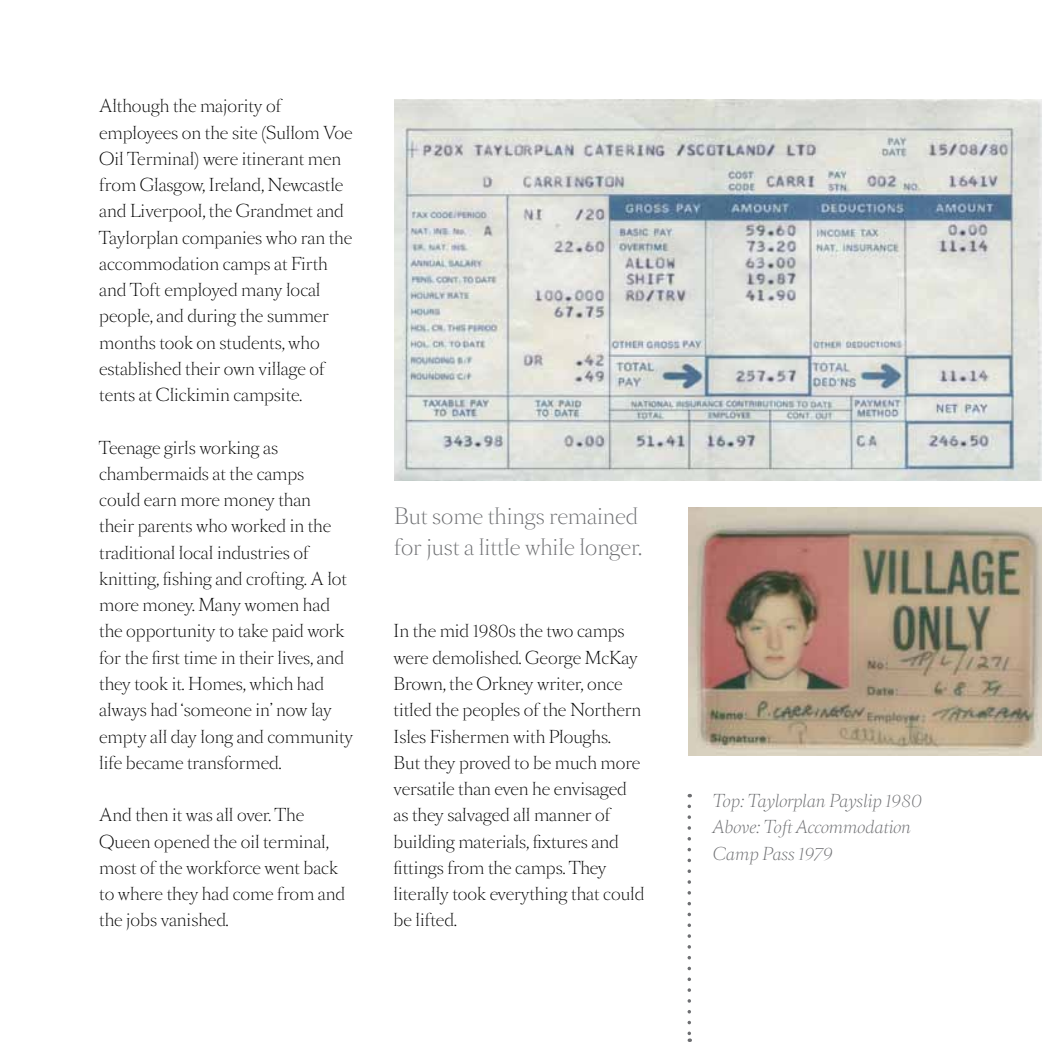
<style>
.page{position:relative;width:1042px;height:1042px;background:#fff}
.page>*{position:absolute;margin:0;border:0;box-sizing:border-box;transform-origin:0 0}
.t1{font:300 21px/31.5px "Sang Bleu BP";color:#6d6e71}
.t2{font:300 16.62px/26.2px "Sang Bleu BP";color:#000}
.t3{font:italic 300 16.62px/26.2px "Sang Bleu BP";color:#6d6e71}
</style>
<div class="page">
<img style="left:394px;top:99px;width:648px;height:381px">
<img style="left:688px;top:507px;width:354px;height:248px">
<svg style="left:687px;top:806px;width:4px;height:236px"></svg>
<p class="t2" style="left:99px;top:93px;width:255px">Although the majority of employees on the site (Sullom Voe<br>Oil Terminal) were itinerant men from Glasgow, Ireland, Newcastle and Liverpool, the Grandmet and<br>Taylorplan companies who ran the accommodation camps at Firth and Toft employed many local people, and during the summer months took on students, who established their own village of tents at Clickimin campsite.</p>
<p class="t2" style="left:99px;top:434px;width:255px">Teenage girls working as chambermaids at the camps<br>could earn more money than<br>their parents who worked in the traditional local industries of knitting, fishing and crofting. A lot more money. Many women had the opportunity to take paid work for the first time in their lives, and they took it. Homes, which had always had ‘someone in’ now lay empty all day long and community life became transformed.</p>
<p class="t2" style="left:99px;top:801px;width:247px">And then it was all over. The<br>Queen opened the oil terminal, most of the workforce went back to where they had come from and the jobs vanished.</p>
<p class="t1" style="left:394px;top:500px;width:249px">But some things remained for just a little while longer.</p>
<p class="t2" style="left:394px;top:618px;width:252px">In the mid 1980s the two camps were demolished. George McKay<br>Brown, the Orkney writer, once titled the peoples of the Northern<br>Isles Fishermen with Ploughs.<br>But they proved to be much more versatile than even he envisaged as they salvaged all manner of building materials, fixtures and fittings from the camps. They literally took everything that could be lifted.</p>
<p class="t3" style="left:713px;top:787px;width:211px">Top: Taylorplan Payslip 1980<br>Above: Toft Accommodation<br>Camp Pass 1979</p>
</div>
